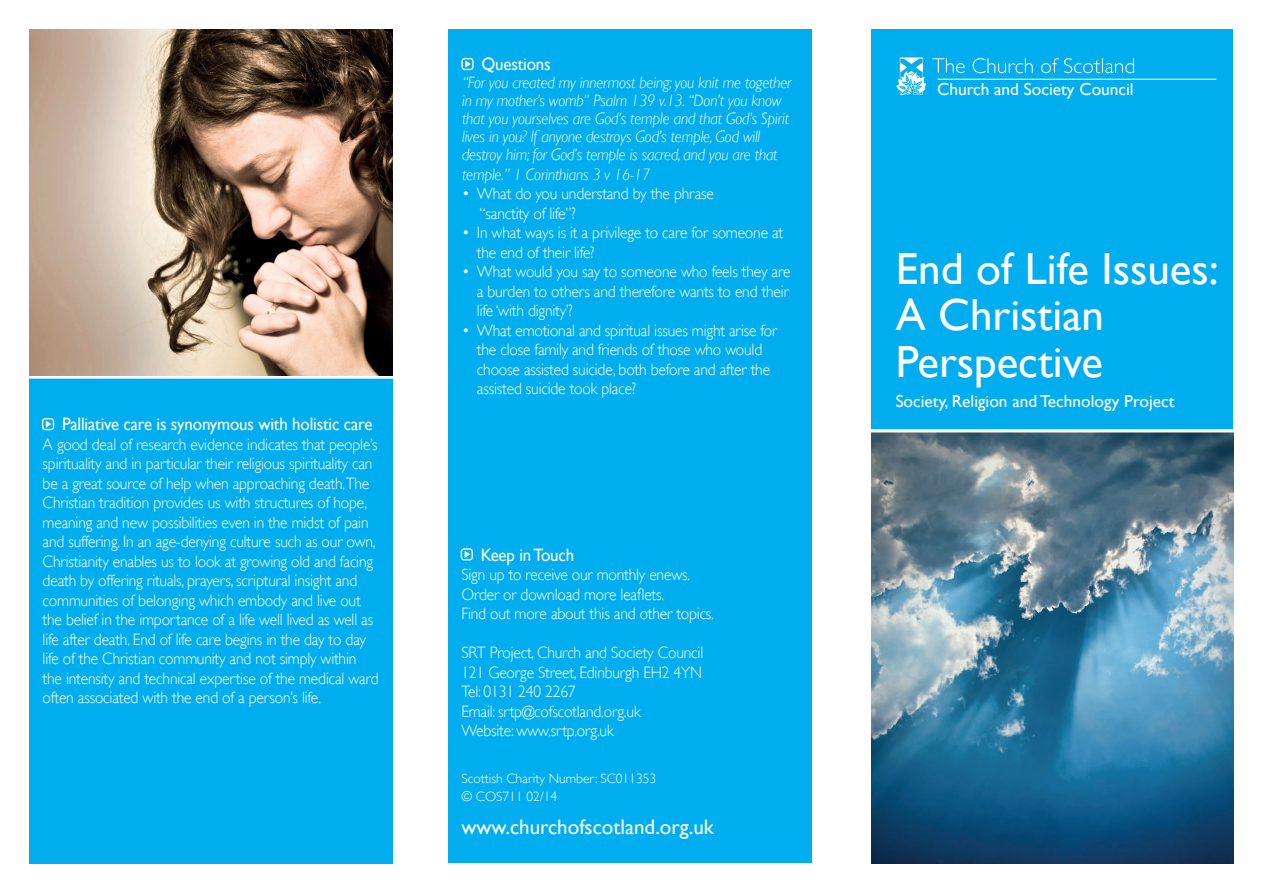
<style>
.page{position:relative;width:1263px;height:893px;background:#fff}
.page>*{position:absolute;margin:0;border:0;box-sizing:border-box;transform-origin:0 0}
.t1{font:45px/46.5px "Gill Sans";color:#fff}
.t2{font:21px "Gill Sans";color:#fff}
.t3{font:18px "Gill Sans";letter-spacing:-.01em;color:#fff;scale:.94 1}
.t4{font:17.4px "Gill Sans";color:#fff}
.t5{font:300 16.5px/19.5px "Gill Sans";letter-spacing:-.01em;color:#fff;scale:.94 1}
.t6{font:italic 300 16.5px/18px "Gill Sans";letter-spacing:-.01em;color:#fff;scale:.94 1}
.t7{font:300 13.5px/18px "Gill Sans";color:#fff}
</style>
<div class="page">
<div style="left:872px;top:30px;width:361px;height:833px;background:#00aeef"></div>
<div style="left:30px;top:30px;width:363px;height:833px;background:#00aeef"></div>
<div style="left:449px;top:30px;width:363px;height:833px;background:#00aeef"></div>
<hr style="left:26px;top:376px;width:369px;height:3px;background:#fff">
<hr style="left:937px;top:79px;width:279px;height:1px;background:#fff">
<svg style="left:46px;top:420px;width:5px;height:8px"></svg>
<svg style="left:465px;top:551px;width:5px;height:7px"></svg>
<svg style="left:932px;top:58px;width:101px;height:15px"></svg>
<svg style="left:1041px;top:58px;width:93px;height:15px"></svg>
<svg style="left:465px;top:60px;width:6px;height:8px"></svg>
<img style="left:30px;top:30px;width:362px;height:346px">
<div style="left:42px;top:418px;width:12px;height:12px;border:1px solid #fff;border-radius:3px"></div>
<div style="left:461px;top:58px;width:13px;height:12px;border:1px solid #fff;border-radius:3px"></div>
<div style="left:461px;top:548px;width:12px;height:12px;border:1px solid #fff;border-radius:3px"></div>
<svg style="left:896px;top:58px;width:30px;height:37px"></svg>
<img style="left:872px;top:432px;width:361px;height:431px">
<hr style="left:867px;top:429px;width:370px;height:3px;background:#fff">
<p class="t3" style="left:62px;top:414px;width:332px">Palliative care is synonymous with holistic care</p>
<p class="t5" style="left:43px;top:434px;width:359px">A good deal of research evidence indicates that people’s spirituality and in particular their religious spirituality can be a great source of help when approaching death.The Christian tradition provides us with structures of hope, meaning and new possibilities even in the midst of pain and suffering. In an age-denying culture such as our own, Christianity enables us to look at growing old and facing death by offering rituals, prayers, scriptural insight and communities of belonging which embody and live out the belief in the importance of a life well lived as well as life after death. End of life care begins in the day to day life of the Christian community and not simply within the intensity and technical expertise of the medical ward often associated with the end of a person’s life.</p>
<p class="t3" style="left:481px;top:53px;width:75px">Questions</p>
<p class="t6" style="left:462px;top:74px;width:352px">“For you created my innermost being; you knit me together in my mother’s womb” Psalm 139 v.13. “Don’t you know that you yourselves are God’s temple and that God’s Spirit lives in you? If anyone destroys God’s temple, God will destroy him; for God’s temple is sacred, and you are that</p>
<p class="t6" style="left:462px;top:165px;width:202px">temple.” 1 Corinthians 3 v 16-17</p>
<p class="t5" style="left:477px;top:184px;width:327px">What do you understand by the phrase<br>“sanctity of life”?<br>In what ways is it a privilege to care for someone at the end of their life?</p>
<p class="t5" style="left:477px;top:262px;width:335px;text-align:justify">What would you say to someone who feels they are a burden to others and therefore wants to end their life ‘with dignity’?</p>
<p class="t5" style="left:477px;top:320px;width:321px">What emotional and spiritual issues might arise for the close family and friends of those who would choose assisted suicide, both before and after the assisted suicide took place?</p>
<p class="t3" style="left:481px;top:544px;width:101px">Keep in Touch</p>
<p class="t5" style="left:461px;top:565px;width:245px">Sign up to receive our monthly enews.</p>
<p class="t5" style="left:461px;top:584px;width:217px">Order or download more leaflets.</p>
<p class="t5" style="left:461px;top:604px;width:270px">Find out more about this and other topics.</p>
<p class="t5" style="left:461px;top:643px;width:259px">SRT Project, Church and Society Council<br>121 George Street, Edinburgh EH2 4YN<br>Tel: 0131 240 2267<br>Email: srtp@cofscotland.org.uk<br>Website: www.srtp.org.uk</p>
<p class="t7" style="left:461px;top:769px;width:196px">Scottish Charity Number: SC011353 © COS711 02/14</p>
<h3 class="t2" style="left:461px;top:815px;width:254px">www.churchofscotland.org.uk</h3>
<p class="t4" style="left:937px;top:79px;width:198px">Church and Society Council</p>
<h1 class="t1" style="left:896px;top:245px;width:324px">End of Life Issues:<br>A Christian<br>Perspective</h1>
<p class="t4" style="left:896px;top:391px;width:280px">Society, Religion and Technology Project</p>
</div>
